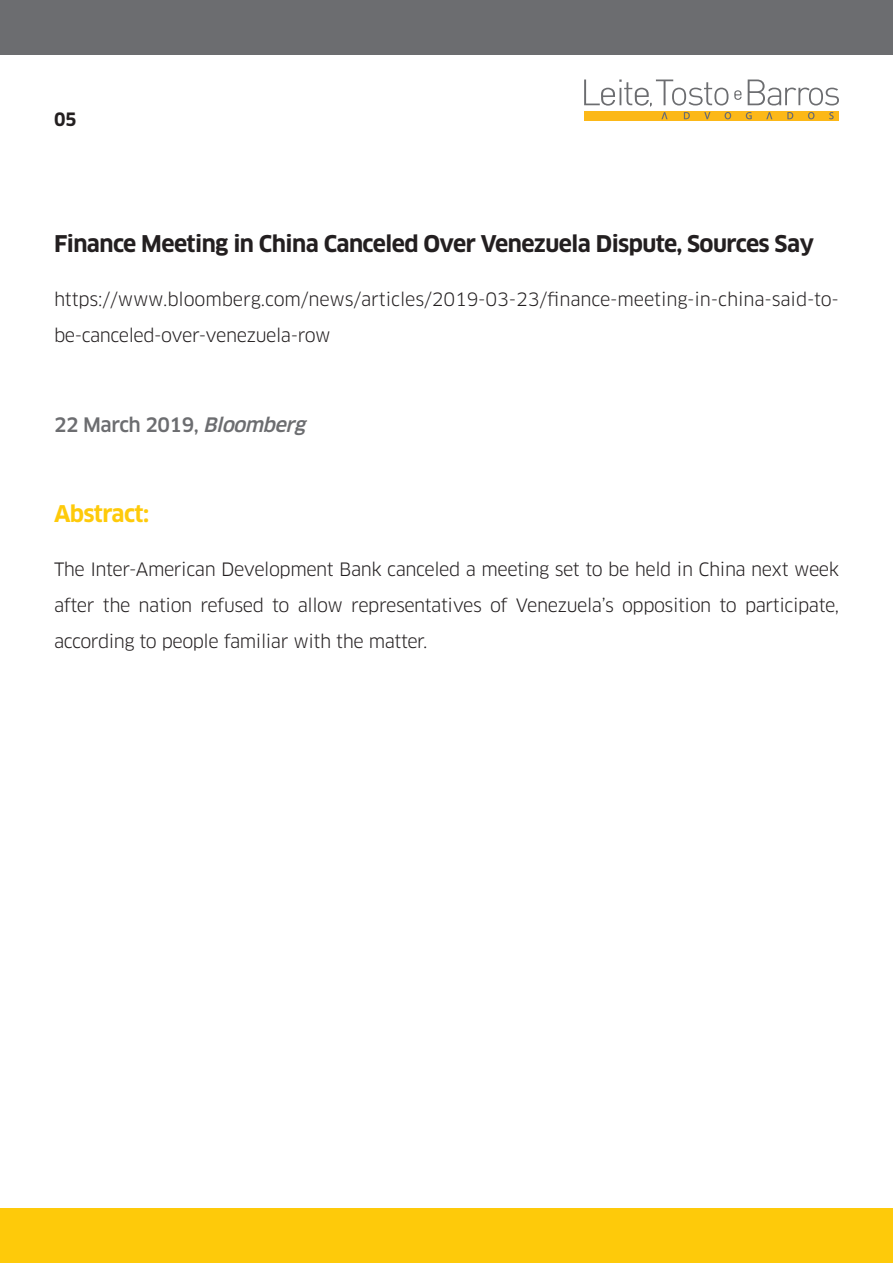
<style>
.page{position:relative;width:893px;height:1263px;background:#fff}
.page>*{position:absolute;margin:0;border:0;box-sizing:border-box;transform-origin:0 0}
.t1{font:700 22.5px "Clan OT";letter-spacing:-.025em;color:#231f20}
.t2{font:700 22.5px "Clan OT";letter-spacing:-.025em;color:#feca0a}
.t3{font:500 19.5px "Clan OT";letter-spacing:-.025em;color:#6c6d70}
.t4{font:18px/36px "Clan OT";letter-spacing:-.025em;color:#231f20;text-align:justify}
.t5{font:18px/36px "Clan OT";letter-spacing:-.005em;color:#231f20}
.t6{font:700 18px "Clan OT";color:#231f20}
.s1{font-style:italic}
</style>
<div class="page">
<div style="left:0;top:1209px;width:893px;height:54px;background:#feca0a"></div>
<div style="left:0;top:0;width:893px;height:54px;background:#6c6d70"></div>
<div style="left:584px;top:111px;width:255px;height:10px;background:#fcb818"></div>
<svg style="left:584px;top:80px;width:255px;height:39px"></svg>
<p class="t6" style="left:54px;top:109px;width:24px">05</p>
<p class="t1" style="left:54px;top:231px;width:762px">Finance Meeting in China Canceled Over Venezuela Dispute, Sources Say</p>
<p class="t5" style="left:54px;top:281px;width:786px">https://www.bloomberg.com/news/articles/2019-03-23/finance-meeting-in-china-said-to&shy;be-canceled-over-venezuela-row</p>
<p class="t3" style="left:54px;top:413px;width:258px">22 March 2019, <span class="s1">Bloomberg</span></p>
<p class="t2" style="left:54px;top:501px;width:97px">Abstract:</p>
<p class="t4" style="left:54px;top:551px;width:786px">The Inter-American Development Bank canceled a meeting set to be held in China next week after the nation refused to allow representatives of Venezuela’s opposition to participate, according to people familiar with the matter.</p>
</div>
